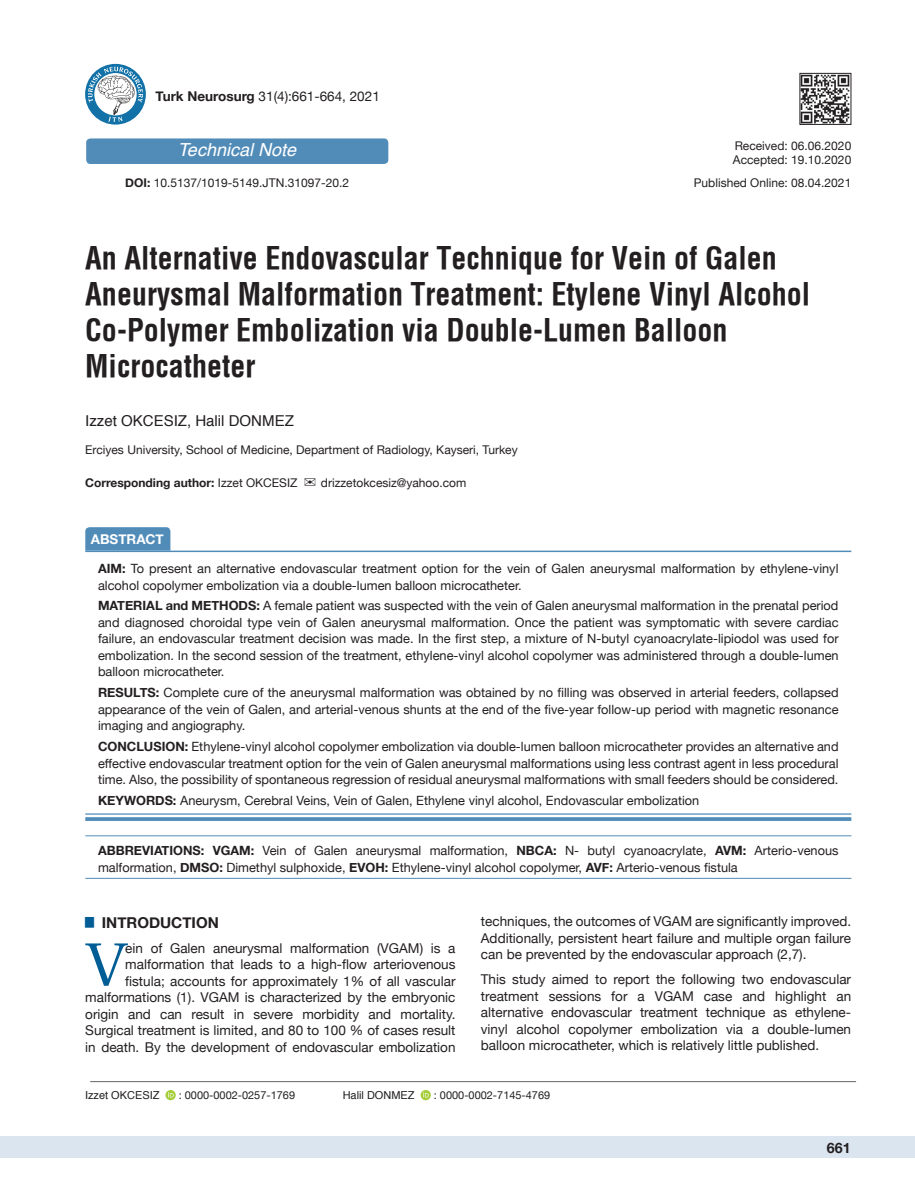
<style>
.page{position:relative;width:915px;height:1191px;background:#fff}
.page>*{position:absolute;margin:0;border:0;box-sizing:border-box;transform-origin:0 0}
.t1{font:61.2px "Utopia";color:#005d95}
.t2{font:700 30px/36px "Helvetica Condens";color:#231f20}
.t3{font:italic 18px "Helvetica";color:#fff}
.t4{font:15px "Helvetica";color:#231f20}
.t5{font:700 15px "Helvetica Neue";color:#231f20}
.t6{font:700 14.25px "Helvetica Neue";color:#231f20}
.t7{font:13.5px/16.5px "Helvetica Neue";color:#231f20;text-align:justify}
.t8{font:700 13.5px "Helvetica Neue";color:#fff}
.t9{font:12.75px/16.5px "Helvetica Neue";color:#231f20;text-align:justify}
.t10{font:12px/14.4px "Helvetica Neue";color:#231f20}
.t11{font:700 12px "Helvetica Neue";color:#231f20}
.t12{font:10.95px "Helvetica Neue";color:#231f20}
.t13{font:10.95px "Helvetica";color:#231f20}
.s1{font-weight:700}
.s2{font-weight:400}
</style>
<div class="page">
<div style="left:0;top:1136px;width:914px;height:22px;background:#dbe5f0"></div>
<hr style="left:90px;top:1081px;width:765px;height:1px;background:#636366">
<div style="left:85px;top:527px;width:85px;height:23px;background:#518cb9"></div>
<svg style="left:85px;top:814px;width:766px;height:1px"></svg>
<hr style="left:85px;top:550px;width:766px;height:2px;background:#518cb9">
<hr style="left:85px;top:813px;width:766px;height:1px;background:#518cb9">
<svg style="left:85px;top:817px;width:766px;height:4px;background:#5b92bd"></svg>
<hr style="left:85px;top:835px;width:766px;height:1px;background:#518cb9">
<hr style="left:85px;top:878px;width:766px;height:1px;background:#518cb9">
<img style="left:801px;top:75px;width:47px;height:48px">
<div style="left:799px;top:73px;width:51px;height:52px;border:1px solid #231f20"></div>
<svg style="left:165px;top:1090px;width:11px;height:10px"></svg>
<svg style="left:168px;top:1091px;width:6px;height:6px"></svg>
<svg style="left:420px;top:1090px;width:10px;height:10px"></svg>
<svg style="left:423px;top:1091px;width:6px;height:6px"></svg>
<svg style="left:85px;top:64px;width:61px;height:61px"></svg>
<svg style="left:88px;top:67px;width:55px;height:55px"></svg>
<div style="left:86px;top:138px;width:302px;height:26px;background:#518cb9;border-radius:4px"></div>
<p class="t7" style="left:156px;top:89px;width:225px"><span class="s1">Turk Neurosurg</span> 31(4):661-664, 2021</p>
<h3 class="t3" style="left:178px;top:136px;width:120px">Technical Note</h3>
<p class="t10" style="left:125px;top:177px;width:225px"><span class="s1">DOI:</span> 10.5137/1019-5149.JTN.31097-20.2</p>
<p class="t10" style="left:732px;top:139px;width:120px">Received: 06.06.2020<br>Accepted: 19.10.2020</p>
<p class="t10" style="left:693px;top:176px;width:159px">Published Online: 08.04.2021</p>
<h2 class="t2" style="left:85px;top:240px;width:726px">An Alternative Endovascular Technique for Vein of Galen Aneurysmal Malformation Treatment: Etylene Vinyl Alcohol Co-Polymer Embolization via Double-Lumen Balloon Microcatheter</h2>
<p class="t4" style="left:85px;top:409px;width:210px">Izzet OKCESIZ, Halil DONMEZ</p>
<p class="t10" style="left:85px;top:443px;width:434px">Erciyes University, School of Medicine, Department of Radiology, Kayseri, Turkey</p>
<p class="t11" style="left:85px;top:473px;width:214px">Corresponding author: <span class="s2">Izzet OKCESIZ</span></p>
<p class="t10" style="left:321px;top:476px;width:147px">drizzetokcesiz@yahoo.com</p>
<p class="t8" style="left:91px;top:528px;width:75px">ABSTRACT</p>
<p class="t9" style="left:98px;top:561px;width:741px"><span class="s1">AIM:</span> To present an alternative endovascular treatment option for the vein of Galen aneurysmal malformation by ethylene-vinyl alcohol copolymer embolization via a double-lumen balloon microcatheter.</p>
<p class="t9" style="left:98px;top:598px;width:741px"><span class="s1">MATERIAL and METHODS:</span> A female patient was suspected with the vein of Galen aneurysmal malformation in the prenatal period and diagnosed choroidal type vein of Galen aneurysmal malformation. Once the patient was symptomatic with severe cardiac failure, an endovascular treatment decision was made. In the first step, a mixture of N-butyl cyanoacrylate-lipiodol was used for embolization. In the second session of the treatment, ethylene-vinyl alcohol copolymer was administered through a double-lumen balloon microcatheter.</p>
<p class="t9" style="left:98px;top:685px;width:741px"><span class="s1">RESULTS:</span> Complete cure of the aneurysmal malformation was obtained by no filling was observed in arterial feeders, collapsed appearance of the vein of Galen, and arterial-venous shunts at the end of the five-year follow-up period with magnetic resonance imaging and angiography.</p>
<p class="t9" style="left:98px;top:739px;width:741px"><span class="s1">CONCLUSION:</span> Ethylene-vinyl alcohol copolymer embolization via double-lumen balloon microcatheter provides an alternative and effective endovascular treatment option for the vein of Galen aneurysmal malformations using less contrast agent in less procedural time. Also, the possibility of spontaneous regression of residual aneurysmal malformations with small feeders should be considered.</p>
<p class="t9" style="left:98px;top:792px;width:602px"><span class="s1">KEYWORDS:</span> Aneurysm, Cerebral Veins, Vein of Galen, Ethylene vinyl alcohol, Endovascular embolization</p>
<p class="t9" style="left:98px;top:843px;width:741px"><span class="s1">ABBREVIATIONS: VGAM:</span> Vein of Galen aneurysmal malformation, <span class="s1">NBCA:</span> N- butyl cyanoacrylate, <span class="s1">AVM:</span> Arterio-venous malformation, <span class="s1">DMSO:</span> Dimethyl sulphoxide, <span class="s1">EVOH:</span> Ethylene-vinyl alcohol copolymer, <span class="s1">AVF:</span> Arterio-venous fistula</p>
<p class="t7" style="left:480px;top:913px;width:371px">techniques, the outcomes of VGAM are significantly improved.<br>Additionally, persistent heart failure and multiple organ failure can be prevented by the endovascular approach (2,7).</p>
<p class="t7" style="left:480px;top:971px;width:371px">This study aimed to report the following two endovascular treatment sessions for a VGAM case and highlight an alternative endovascular treatment technique as ethylene&shy;vinyl alcohol copolymer embolization via a double-lumen balloon microcatheter, which is relatively little published.</p>
<p class="t5" style="left:85px;top:910px;width:135px"><sup>█</sup> INTRODUCTION</p>
<h1 class="t1" style="left:86px;top:929px;width:40px">V</h1>
<p class="t7" style="left:85px;top:940px;width:371px;text-align:right">ein of Galen aneurysmal malformation (VGAM) is a malformation that leads to a high-flow arteriovenous fistula; accounts for approximately 1% of all vascular malformations (1). VGAM is characterized by the embryonic origin and can result in severe morbidity and mortality.<br>Surgical treatment is limited, and 80 to 100 % of cases result in death. By the development of endovascular embolization</p>
<p class="t13" style="left:85px;top:1087px;width:76px">Izzet OKCESIZ</p>
<p class="t12" style="left:179px;top:1087px;width:118px">: 0000-0002-0257-1769</p>
<p class="t13" style="left:342px;top:1087px;width:73px">Halil DONMEZ</p>
<p class="t12" style="left:433px;top:1087px;width:118px">: 0000-0002-7145-4769</p>
<p class="t6" style="left:826px;top:1137px;width:25px">661</p>
</div>
